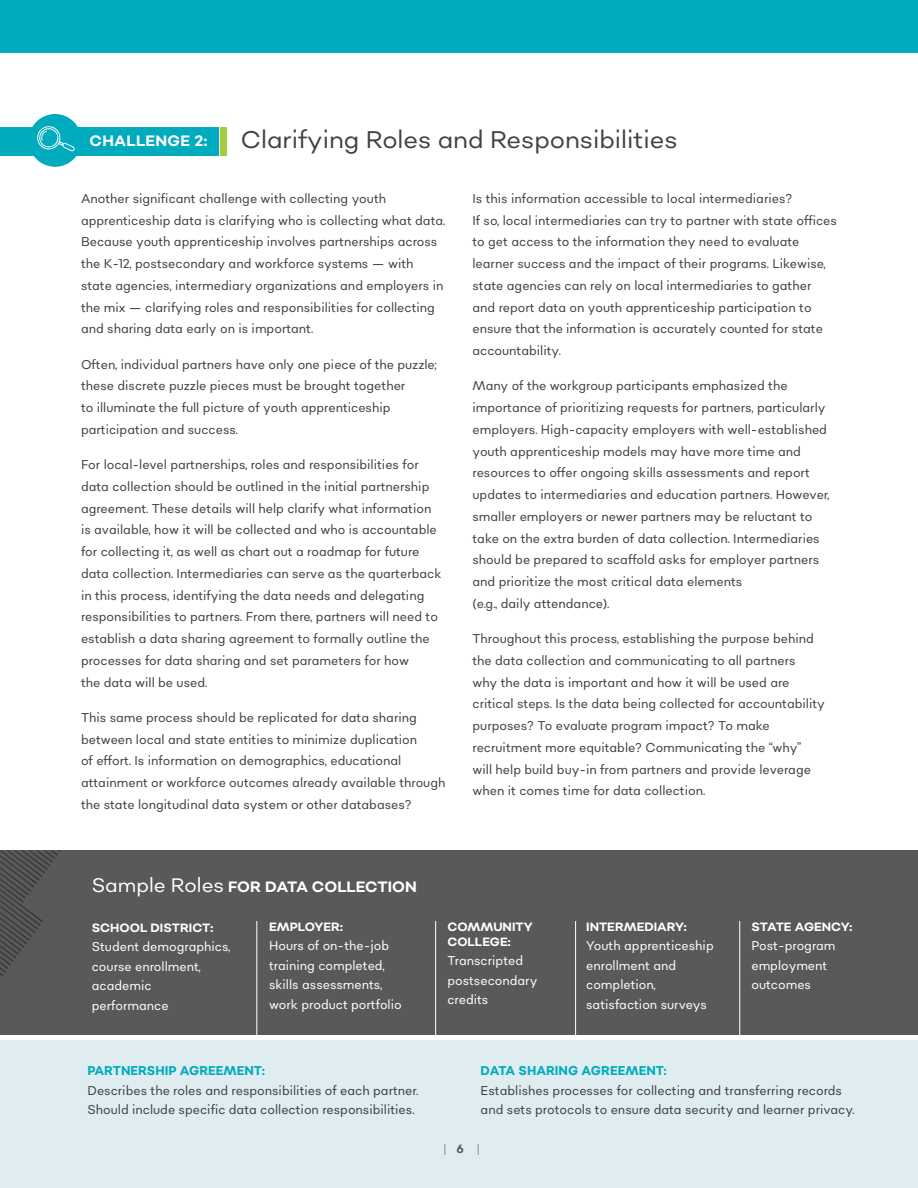
<style>
.page{position:relative;width:918px;height:1188px;background:#fff}
.page>*{position:absolute;margin:0;border:0;box-sizing:border-box;transform-origin:0 0}
.t1{font:24px "Sonny Gothic";color:#414042}
.t2{font:700 15px "Sonny Gothic";color:#fff}
.t3{font:700 15px "Sonny Gothic";letter-spacing:.02em;color:#fff}
.t4{font:12.75px/21.8px "Sonny Gothic Condensed";color:#414042}
.t5{font:12.75px/19.5px "Sonny Gothic Condensed";color:#fff}
.t6{font:700 12.75px "Sonny Gothic Condensed";color:#00abbd}
.t7{font:700 12px/15px "Sonny Gothic";color:#fff}
.t8{font:300 12px "Sonny Gothic Condensed";color:#58595b}
.s1{font-weight:400;font-size:19.5px}
.s2{font-weight:700}
</style>
<div class="page">
<div style="left:0;top:850px;width:918px;height:185px;background:#58595b"></div>
<div style="left:0;top:1040px;width:917px;height:148px;background:#dfedf0"></div>
<hr style="left:256px;top:921px;width:1px;height:117px;background:#fff">
<hr style="left:435px;top:921px;width:1px;height:117px;background:#fff">
<hr style="left:575px;top:921px;width:1px;height:117px;background:#fff">
<hr style="left:739px;top:921px;width:1px;height:117px;background:#fff">
<svg style="left:0;top:850px;width:61px;height:126px"></svg>
<div style="left:0;top:127px;width:218px;height:28px;background:#00abbd"></div>
<div style="left:221px;top:127px;width:6px;height:28px;background:#a3ce3b"></div>
<div style="left:29px;top:114px;width:52px;height:53px;background:#00abbd;border-radius:50%"></div>
<svg style="left:37px;top:126px;width:38px;height:26px"></svg>
<div style="left:0;top:0;width:918px;height:52px;background:#00abbd"></div>
<h1 class="t1" style="left:241px;top:124px;width:438px">Clarifying Roles and Responsibilities</h1>
<p class="t4" style="left:81px;top:187px;width:366px">Another significant challenge with collecting youth apprenticeship data is clarifying who is collecting what data.<br>Because youth apprenticeship involves partnerships across the K-12, postsecondary and workforce systems — with state agencies, intermediary organizations and employers in the mix — clarifying roles and responsibilities for collecting and sharing data early on is important.</p>
<p class="t4" style="left:81px;top:353px;width:357px">Often, individual partners have only one piece of the puzzle; these discrete puzzle pieces must be brought together<br>to illuminate the full picture of youth apprenticeship participation and success.</p>
<p class="t4" style="left:81px;top:454px;width:362px">For local-level partnerships, roles and responsibilities for data collection should be outlined in the initial partnership agreement. These details will help clarify what information is available, how it will be collected and who is accountable for collecting it, as well as chart out a roadmap for future data collection. Intermediaries can serve as the quarterback in this process, identifying the data needs and delegating responsibilities to partners. From there, partners will need to establish a data sharing agreement to formally outline the processes for data sharing and set parameters for how<br>the data will be used.</p>
<p class="t4" style="left:81px;top:706px;width:366px">This same process should be replicated for data sharing between local and state entities to minimize duplication<br>of effort. Is information on demographics, educational attainment or workforce outcomes already available through the state longitudinal data system or other databases?</p>
<p class="t3" style="left:90px;top:131px;width:119px">CHALLENGE 2:</p>
<p class="t4" style="left:472px;top:187px;width:366px">Is this information accessible to local intermediaries?<br>If so, local intermediaries can try to partner with state offices to get access to the information they need to evaluate learner success and the impact of their programs. Likewise, state agencies can rely on local intermediaries to gather and report data on youth apprenticeship participation to ensure that the information is accurately counted for state accountability.</p>
<p class="t4" style="left:472px;top:375px;width:358px">Many of the workgroup participants emphasized the importance of prioritizing requests for partners, particularly employers. High-capacity employers with well-established youth apprenticeship models may have more time and resources to offer ongoing skills assessments and report updates to intermediaries and education partners. However, smaller employers or newer partners may be reluctant to take on the extra burden of data collection. Intermediaries should be prepared to scaffold asks for employer partners and prioritize the most critical data elements<br>(e.g., daily attendance).</p>
<p class="t4" style="left:472px;top:628px;width:354px">Throughout this process, establishing the purpose behind the data collection and communicating to all partners<br>why the data is important and how it will be used are critical steps. Is the data being collected for accountability purposes? To evaluate program impact? To make recruitment more equitable? Communicating the “why”<br>will help build buy-in from partners and provide leverage when it comes time for data collection.</p>
<p class="t2" style="left:92px;top:877px;width:327px"><span class="s1">Sample Roles</span> FOR DATA COLLECTION</p>
<p class="t7" style="left:269px;top:919px;width:75px">EMPLOYER:</p>
<p class="t5" style="left:269px;top:936px;width:134px">Hours of on-the-job training completed, skills assessments, work product portfolio</p>
<p class="t7" style="left:92px;top:920px;width:123px">SCHOOL DISTRICT:</p>
<p class="t5" style="left:92px;top:937px;width:140px">Student demographics, course enrollment, academic performance</p>
<p class="t6" style="left:87px;top:1063px;width:179px">PARTNERSHIP AGREEMENT:</p>
<p class="t4" style="left:87px;top:1080px;width:332px;line-height:19.5px">Describes the roles and responsibilities of each partner.<br>Should include specific data collection responsibilities.</p>
<p class="t7" style="left:447px;top:919px;width:87px">COMMUNITY<br>COLLEGE:</p>
<p class="t5" style="left:447px;top:951px;width:92px">Transcripted postsecondary credits</p>
<p class="t7" style="left:586px;top:919px;width:102px">INTERMEDIARY:</p>
<p class="t5" style="left:586px;top:936px;width:129px">Youth apprenticeship enrollment and completion, satisfaction surveys</p>
<p class="t7" style="left:751px;top:919px;width:102px">STATE AGENCY:</p>
<p class="t5" style="left:751px;top:936px;width:86px">Post-program employment outcomes</p>
<p class="t6" style="left:481px;top:1063px;width:188px">DATA SHARING AGREEMENT:</p>
<p class="t4" style="left:481px;top:1081px;width:375px;line-height:19.5px">Establishes processes for collecting and transferring records and sets protocols to ensure data security and learner privacy.</p>
<p class="t8" style="left:443px;top:1141px;width:38px">| <span class="s2">6</span> |</p>
</div>
